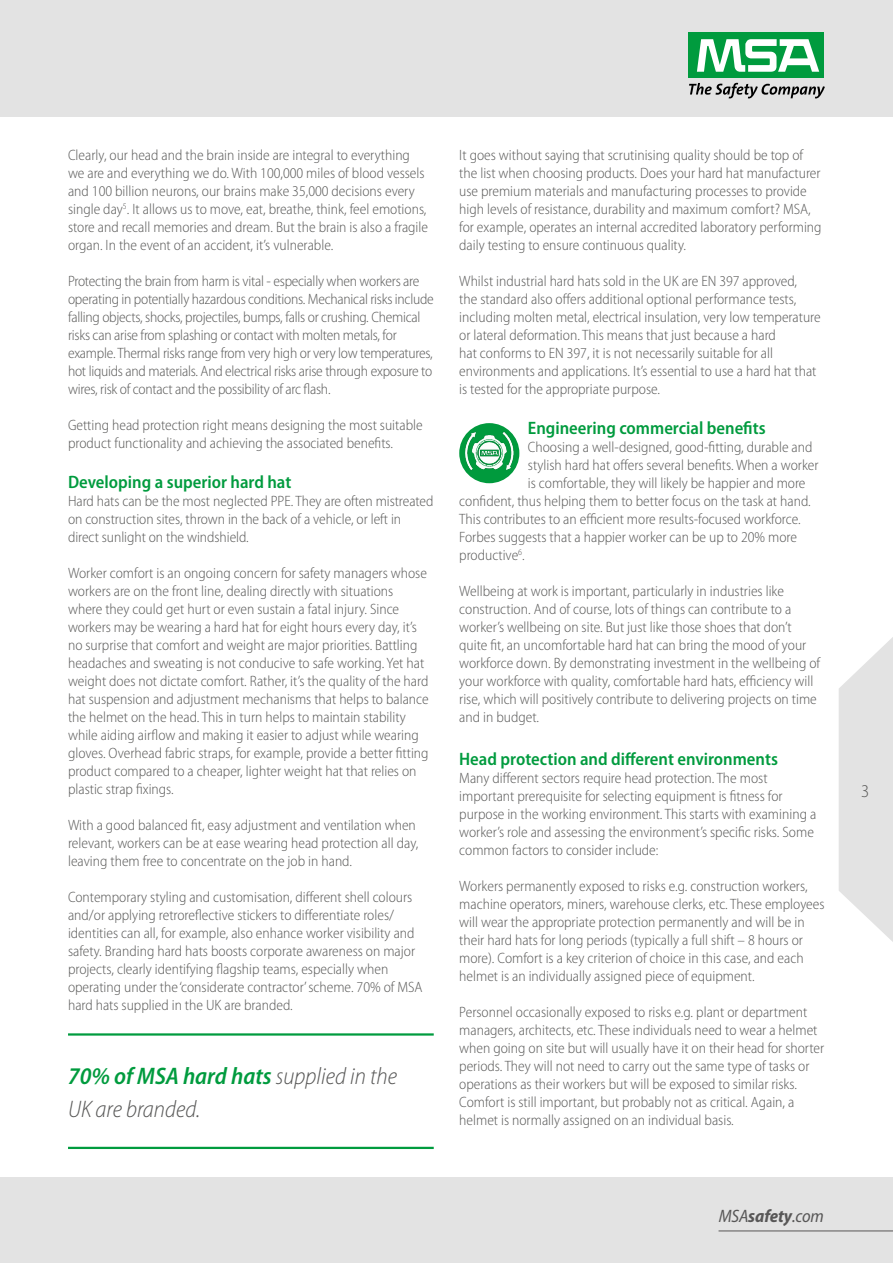
<style>
.page{position:relative;width:893px;height:1263px;background:#fff}
.page>*{position:absolute;margin:0;border:0;box-sizing:border-box;transform-origin:0 0}
.t1{font:italic 300 semi-condensed 24px/33px "Myriad Pro";color:#575756}
.t2{font:600 semi-condensed 18px "Myriad Pro";color:#009b3e}
.t3{font:italic semi-condensed 18px "Myriad Pro";letter-spacing:-.01em;color:#585757}
.t4{font:300 semi-condensed 18px "Myriad Pro";color:#575756}
.t5{font:300 semi-condensed 15px/18px "Myriad Pro";color:#575756}
.s1{font-weight:600;color:#009b3e}
.s2{font-weight:700}
</style>
<div class="page">
<div style="left:0;top:1178px;width:893px;height:85px;background:#e3e3e3"></div>
<div style="left:0;top:0;width:893px;height:117px;background:#e3e3e3"></div>
<svg style="left:839px;top:637px;width:54px;height:305px"></svg>
<div style="left:688px;top:32px;width:136px;height:46px;background:#009b3e"></div>
<svg style="left:697px;top:39px;width:122px;height:33px"></svg>
<svg style="left:689px;top:83px;width:136px;height:15px"></svg>
<hr style="left:718px;top:1230px;width:175px;height:1px;background:#585757">
<img style="left:460px;top:424px;width:59px;height:58px;border-radius:29px">
<div style="left:459px;top:423px;width:60px;height:60px;border:2px solid #009a3d;border-radius:50%"></div>
<hr style="left:68px;top:1033px;width:366px;height:2px;background:#009b3e">
<hr style="left:68px;top:1147px;width:366px;height:2px;background:#009b3e">
<p class="t5" style="left:68px;top:146px;width:361px">Clearly, our head and the brain inside are integral to everything we are and everything we do. With 100,000 miles of blood vessels and 100 billion neurons, our brains make 35,000 decisions every single day<sup>5</sup>. It allows us to move, eat, breathe, think, feel emotions, store and recall memories and dream. But the brain is also a fragile organ. In the event of an accident, it’s vulnerable.</p>
<p class="t5" style="left:68px;top:272px;width:367px">Protecting the brain from harm is vital - especially when workers are operating in potentially hazardous conditions. Mechanical risks include falling objects, shocks, projectiles, bumps, falls or crushing. Chemical risks can arise from splashing or contact with molten metals, for example. Thermal risks range from very high or very low temperatures, hot liquids and materials. And electrical risks arise through exposure to wires, risk of contact and the possibility of arc flash.</p>
<p class="t5" style="left:68px;top:416px;width:356px">Getting head protection right means designing the most suitable product functionality and achieving the associated benefits.</p>
<p class="t2" style="left:68px;top:470px;width:225px">Developing a superior hard hat</p>
<p class="t5" style="left:68px;top:492px;width:367px">Hard hats can be the most neglected PPE. They are often mistreated on construction sites, thrown in the back of a vehicle, or left in direct sunlight on the windshield.</p>
<p class="t5" style="left:68px;top:564px;width:362px">Worker comfort is an ongoing concern for safety managers whose workers are on the front line, dealing directly with situations where they could get hurt or even sustain a fatal injury. Since workers may be wearing a hard hat for eight hours every day, it’s no surprise that comfort and weight are major priorities. Battling headaches and sweating is not conducive to safe working. Yet hat weight does not dictate comfort. Rather, it’s the quality of the hard hat suspension and adjustment mechanisms that helps to balance the helmet on the head. This in turn helps to maintain stability while aiding airflow and making it easier to adjust while wearing gloves. Overhead fabric straps, for example, provide a better fitting product compared to a cheaper, lighter weight hat that relies on plastic strap fixings.</p>
<p class="t5" style="left:68px;top:816px;width:352px">With a good balanced fit, easy adjustment and ventilation when relevant, workers can be at ease wearing head protection all day, leaving them free to concentrate on the job in hand.</p>
<p class="t5" style="left:68px;top:888px;width:356px">Contemporary styling and customisation, different shell colours and/or applying retroreflective stickers to differentiate roles/ identities can all, for example, also enhance worker visibility and safety. Branding hard hats boosts corporate awareness on major projects, clearly identifying flagship teams, especially when operating under the ‘considerate contractor’ scheme. 70% of MSA hard hats supplied in the UK are branded.</p>
<h1 class="t1" style="left:68px;top:1059px;width:331px"><span class="s1">70% of MSA hard hats</span> supplied in the<br>UK are branded.</h1>
<p class="t5" style="left:459px;top:146px;width:364px">It goes without saying that scrutinising quality should be top of the list when choosing products. Does your hard hat manufacturer use premium materials and manufacturing processes to provide high levels of resistance, durability and maximum comfort? MSA, for example, operates an internal accredited laboratory performing daily testing to ensure continuous quality.</p>
<p class="t5" style="left:459px;top:272px;width:363px">Whilst industrial hard hats sold in the UK are EN 397 approved,<br>the standard also offers additional optional performance tests, including molten metal, electrical insulation, very low temperature or lateral deformation. This means that just because a hard<br>hat conforms to EN 397, it is not necessarily suitable for all environments and applications. It’s essential to use a hard hat that is tested for the appropriate purpose.</p>
<p class="t2" style="left:528px;top:416px;width:239px">Engineering commercial benefits</p>
<p class="t5" style="left:528px;top:438px;width:286px">Choosing a well-designed, good-fitting, durable and</p>
<p class="t5" style="left:528px;top:456px;width:292px">stylish hard hat offers several benefits. When a worker</p>
<p class="t5" style="left:528px;top:474px;width:279px">is comfortable, they will likely be happier and more</p>
<p class="t5" style="left:459px;top:492px;width:353px">confident, thus helping them to better focus on the task at hand.</p>
<p class="t5" style="left:459px;top:510px;width:343px">This contributes to an efficient more results-focused workforce.</p>
<p class="t5" style="left:459px;top:528px;width:339px">Forbes suggests that a happier worker can be up to 20% more</p>
<p class="t5" style="left:459px;top:546px;width:67px">productive<sup>6</sup>.</p>
<p class="t5" style="left:459px;top:582px;width:362px">Wellbeing at work is important, particularly in industries like construction. And of course, lots of things can contribute to a worker’s wellbeing on site. But just like those shoes that don’t quite fit, an uncomfortable hard hat can bring the mood of your workforce down. By demonstrating investment in the wellbeing of your workforce with quality, comfortable hard hats, efficiency will rise, which will positively contribute to delivering projects on time and in budget.</p>
<p class="t2" style="left:459px;top:748px;width:320px">Head protection and different environments</p>
<p class="t5" style="left:459px;top:769px;width:358px">Many different sectors require head protection. The most important prerequisite for selecting equipment is fitness for purpose in the working environment. This starts with examining a worker’s role and assessing the environment’s specific risks. Some common factors to consider include:</p>
<p class="t5" style="left:459px;top:877px;width:367px">Workers permanently exposed to risks e.g. construction workers, machine operators, miners, warehouse clerks, etc. These employees will wear the appropriate protection permanently and will be in their hard hats for long periods (typically a full shift – 8 hours or more). Comfort is a key criterion of choice in this case, and each helmet is an individually assigned piece of equipment.</p>
<p class="t5" style="left:459px;top:1003px;width:366px">Personnel occasionally exposed to risks e.g. plant or department managers, architects, etc. These individuals need to wear a helmet when going on site but will usually have it on their head for shorter periods. They will not need to carry out the same type of tasks or operations as their workers but will be exposed to similar risks.<br>Comfort is still important, but probably not as critical. Again, a helmet is normally assigned on an individual basis.</p>
<p class="t3" style="left:719px;top:1205px;width:107px">MSA<span class="s2">safety</span>.com</p>
<p class="t4" style="left:861px;top:780px;width:10px">3</p>
</div>
